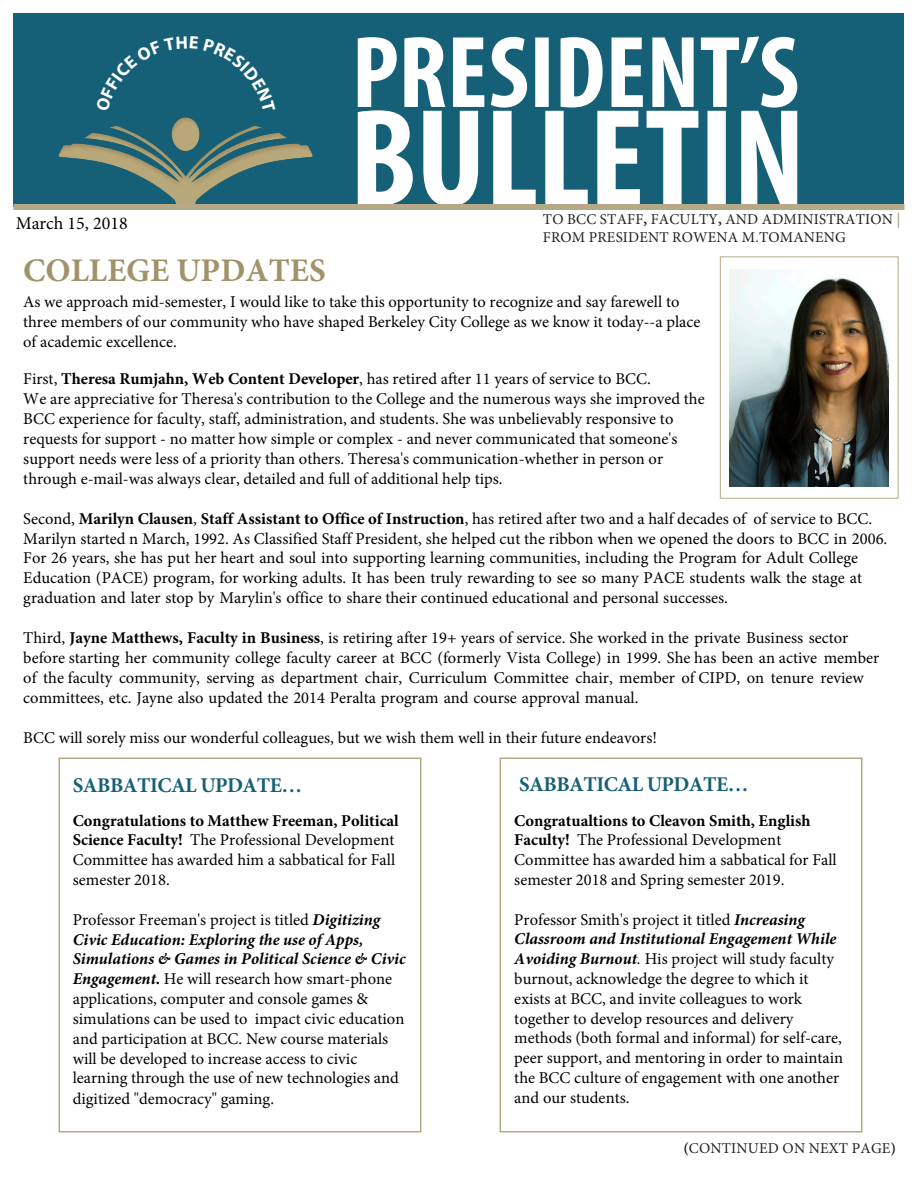
<style>
.page{position:relative;width:918px;height:1188px;background:#fff}
.page>*{position:absolute;margin:0;border:0;box-sizing:border-box;transform-origin:0 0}
.t1{font:700 33px "Minion Pro";color:#a09269}
.t2{font:700 21px "Minion Pro";letter-spacing:-.025em;color:#156077}
.t3{font:18px "Minion Pro";color:#000}
.t4{font:16.5px/20px "Minion Pro";color:#000}
.t5{font:15px/18px "Minion Pro";letter-spacing:.01em;color:#231f20}
.s1{font-weight:700}
.s2{font-weight:700;color:#b7a887}
.s3{font-weight:700;font-style:italic}
.s4{font-style:italic}
</style>
<div class="page">
<div style="left:14px;top:14px;width:890px;height:193px;background:#156077"></div>
<svg style="left:358px;top:36px;width:439px;height:168px"></svg>
<div style="left:58px;top:116px;width:255px;height:91px;background:#b7a887;opacity:.42"></div>
<div style="left:14px;top:204px;width:890px;height:6px;background:#b7a887"></div>
<img style="left:729px;top:269px;width:160px;height:218px">
<div style="left:500px;top:758px;width:362px;height:374px;border:2px solid #b7a887"></div>
<div style="left:58px;top:758px;width:364px;height:374px;border:2px solid #b7a887"></div>
<div style="left:720px;top:256px;width:179px;height:243px;border:1px solid #b7a887"></div>
<p class="t3" style="left:16px;top:211px;width:113px">March 15, 2018</p>
<p class="t5" style="left:543px;top:211px;width:359px">TO BCC STAFF<span class="s1">,</span> FACULTY<span class="s1">,</span> AND ADMINISTRATION <span class="s2">|<br></span>FROM PRESIDENT ROWENA M.TOMANENG</p>
<h1 class="t1" style="left:23px;top:247px;width:304px">COLLEGE UPDATES</h1>
<p class="t4" style="left:23px;top:292px;width:679px">As we approach mid-semester, I would like to take this opportunity to recognize and say farewell to three members of our community who have shaped Berkeley City College as we know it today--a place of academic excellence.</p>
<p class="t4" style="left:23px;top:369px;width:683px">First, <span class="s1">Theresa Rumjahn, Web Content Developer</span>, has retired after 11 years of service to BCC.<br>We are appreciative for Theresa's contribution to the College and the numerous ways she improved the BCC experience for faculty, staff, administration, and students. She was unbelievably responsive to requests for support - no matter how simple or complex - and never communicated that someone's support needs were less of a priority than others. Theresa's communication-whether in person or through e-mail-was always clear, detailed and full of additional help tips.</p>
<p class="t4" style="left:23px;top:508px;width:866px">Second, <span class="s1">Marilyn Clausen</span>, <span class="s1">Staff Assistant to Office of Instruction</span>, has retired after two and a half decades of of service to BCC.<br>Marilyn started n March, 1992. As Classified Staff President, she helped cut the ribbon when we opened the doors to BCC in 2006.<br>For 26 years, she has put her heart and soul into supporting learning communities, including the Program for Adult College Education (PACE) program, for working adults. It has been truly rewarding to see so many PACE students walk the stage at graduation and later stop by Marylin's office to share their continued educational and personal successes.</p>
<p class="t4" style="left:23px;top:628px;width:858px">Third, <span class="s1">Jayne Matthews, Faculty in Business</span>, is retiring after 19+ years of service. She worked in the private Business sector before starting her community college faculty career at BCC (formerly Vista College) in 1999. She has been an active member of the faculty community, serving as department chair, Curriculum Committee chair, member of CIPD, on tenure review committees, etc. Jayne also updated the 2014 Peralta program and course approval manual.</p>
<p class="t4" style="left:23px;top:727px;width:635px">BCC will sorely miss our wonderful colleagues, but we wish them well in their future endeavors!</p>
<p class="t2" style="left:73px;top:770px;width:231px">SABBATICAL UPDATE…</p>
<p class="t2" style="left:519px;top:770px;width:231px">SABBATICAL UPDATE…</p>
<p class="t4" style="left:73px;top:810px;width:328px"><span class="s1">Congratulations to Matthew Freeman, Political Science Faculty!</span> The Professional Development Committee has awarded him a sabbatical for Fall semester 2018.</p>
<p class="t4" style="left:73px;top:910px;width:334px">Professor Freeman's project is titled <span class="s3">Digitizing Civic Education: Exploring the use of Apps, Simulations &amp; Games in Political Science &amp; Civic Engagement</span><span class="s1">.</span> He will research how smart-phone applications, computer and console games &amp; simulations can be used to impact civic education and participation at BCC. New course materials will be developed to increase access to civic learning through the use of new technologies and digitized "democracy" gaming.</p>
<p class="t4" style="left:514px;top:810px;width:324px"><span class="s1">Congratualtions to Cleavon Smith, English Faculty!</span> The Professional Development Committee has awarded him a sabbatical for Fall semester 2018 and Spring semester 2019.</p>
<p class="t4" style="left:514px;top:909px;width:330px">Professor Smith's project it titled <span class="s3">Increasing Classroom and Institutional Engagement While Avoiding Burnout</span><span class="s4">.</span> His project will study faculty burnout, acknowledge the degree to which it exists at BCC, and invite colleagues to work together to develop resources and delivery methods (both formal and informal) for self-care, peer support, and mentoring in order to maintain the BCC culture of engagement with one another and our students.</p>
<p class="t5" style="left:683px;top:1139px;width:214px"><span class="s1">(</span>CONTINUED ON NEXT PAGE<span class="s1">)</span></p>
</div>
